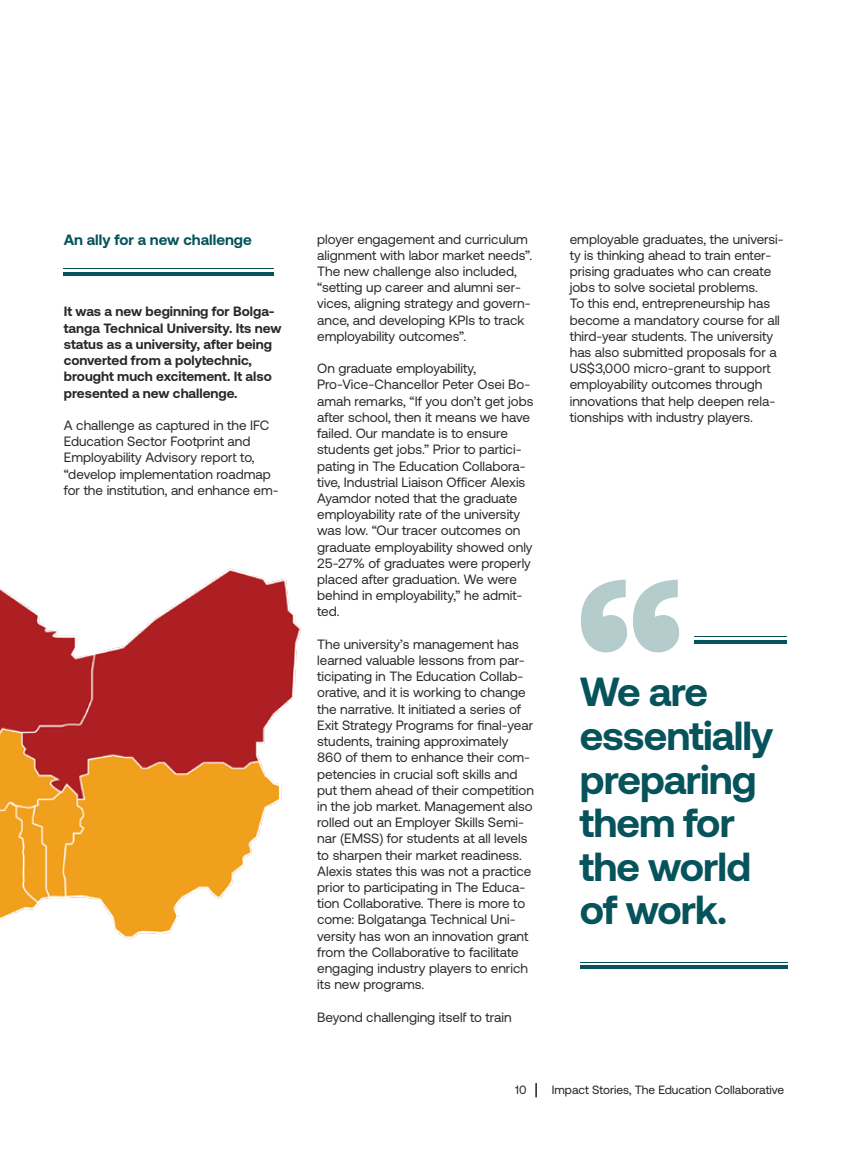
<style>
.page{position:relative;width:851px;height:1149px;background:#fff}
.page>*{position:absolute;margin:0;border:0;box-sizing:border-box;transform-origin:0 0}
.t1{font:700 40.5px/43.5px "Aeonik";letter-spacing:-.02em;color:#06535b}
.t2{font:700 15px "Aeonik";color:#06535b}
.t3{font:13.5px/16.2px "Aeonik";color:#2b2829}
.t4{font:700 13.5px/16.2px "Aeonik";color:#2b2829}
.t5{font:12px "Aeonik";color:#231f20}
</style>
<div class="page">
<hr style="left:64px;top:268px;width:210px;height:1px;background:#06535b">
<svg style="left:64px;top:272px;width:210px;height:3px"></svg>
<hr style="left:579px;top:961px;width:208px;height:1px;background:#06535b">
<hr style="left:579px;top:965px;width:208px;height:3px;background:#06535b">
<hr style="left:694px;top:636px;width:93px;height:1px;background:#06535b">
<svg style="left:694px;top:640px;width:93px;height:3px"></svg>
<svg style="left:580px;top:579px;width:99px;height:73px"></svg>
<svg style="left:535px;top:1083px;width:1px;height:13px"></svg>
<img style="left:0;top:568px;width:302px;height:371px">
<p class="t2" style="left:64px;top:230px;width:189px">An ally for a new challenge</p>
<p class="t3" style="left:317px;top:231px;width:216px">ployer engagement and curriculum alignment with labor market needs”.<br>The new challenge also included, “setting up career and alumni ser&shy;vices, aligning strategy and govern&shy;ance, and developing KPIs to track employability outcomes”.</p>
<p class="t3" style="left:317px;top:360px;width:218px">On graduate employability,<br>Pro-Vice-Chancellor Peter Osei Bo&shy;amah remarks, “If you don’t get jobs after school, then it means we have failed. Our mandate is to ensure students get jobs.” Prior to partici&shy;pating in The Education Collabora&shy;tive, Industrial Liaison Officer Alexis<br>Ayamdor noted that the graduate employability rate of the university was low. “Our tracer outcomes on graduate employability showed only<br>25-27% of graduates were properly placed after graduation. We were behind in employability,” he admit&shy;ted.</p>
<p class="t3" style="left:317px;top:636px;width:218px">The university’s management has learned valuable lessons from par&shy;ticipating in The Education Collab&shy;orative, and it is working to change the narrative. It initiated a series of Exit Strategy Programs for final-year students, training approximately 860 of them to enhance their com&shy;petencies in crucial soft skills and put them ahead of their competition in the job market. Management also rolled out an Employer Skills Semi&shy;nar (EMSS) for students at all levels to sharpen their market readiness.<br>Alexis states this was not a practice prior to participating in The Educa&shy;tion Collaborative. There is more to come: Bolgatanga Technical Uni&shy;versity has won an innovation grant from the Collaborative to facilitate engaging industry players to enrich its new programs.</p>
<p class="t3" style="left:317px;top:1008px;width:196px">Beyond challenging itself to train</p>
<p class="t4" style="left:64px;top:303px;width:219px">It was a new beginning for Bolga&shy;tanga Technical University. Its new status as a university, after being converted from a polytechnic, brought much excitement. It also presented a new challenge.</p>
<p class="t3" style="left:64px;top:417px;width:216px">A challenge as captured in the IFC Education Sector Footprint and Employability Advisory report to, “develop implementation roadmap for the institution, and enhance em-</p>
<p class="t3" style="left:569px;top:231px;width:215px">employable graduates, the universi&shy;ty is thinking ahead to train enter&shy;prising graduates who can create jobs to solve societal problems.<br>To this end, entrepreneurship has become a mandatory course for all third-year students. The university has also submitted proposals for a US$3,000 micro-grant to support employability outcomes through innovations that help deepen rela&shy;tionships with industry players.</p>
<p class="t1" style="left:579px;top:670px;width:130px">We are</p>
<p class="t1" style="left:579px;top:713px;width:195px">essentially preparing them for the world of work.</p>
<p class="t5" style="left:515px;top:1082px;width:13px">10</p>
<p class="t5" style="left:551px;top:1082px;width:234px">Impact Stories, The Education Collaborative</p>
</div>
